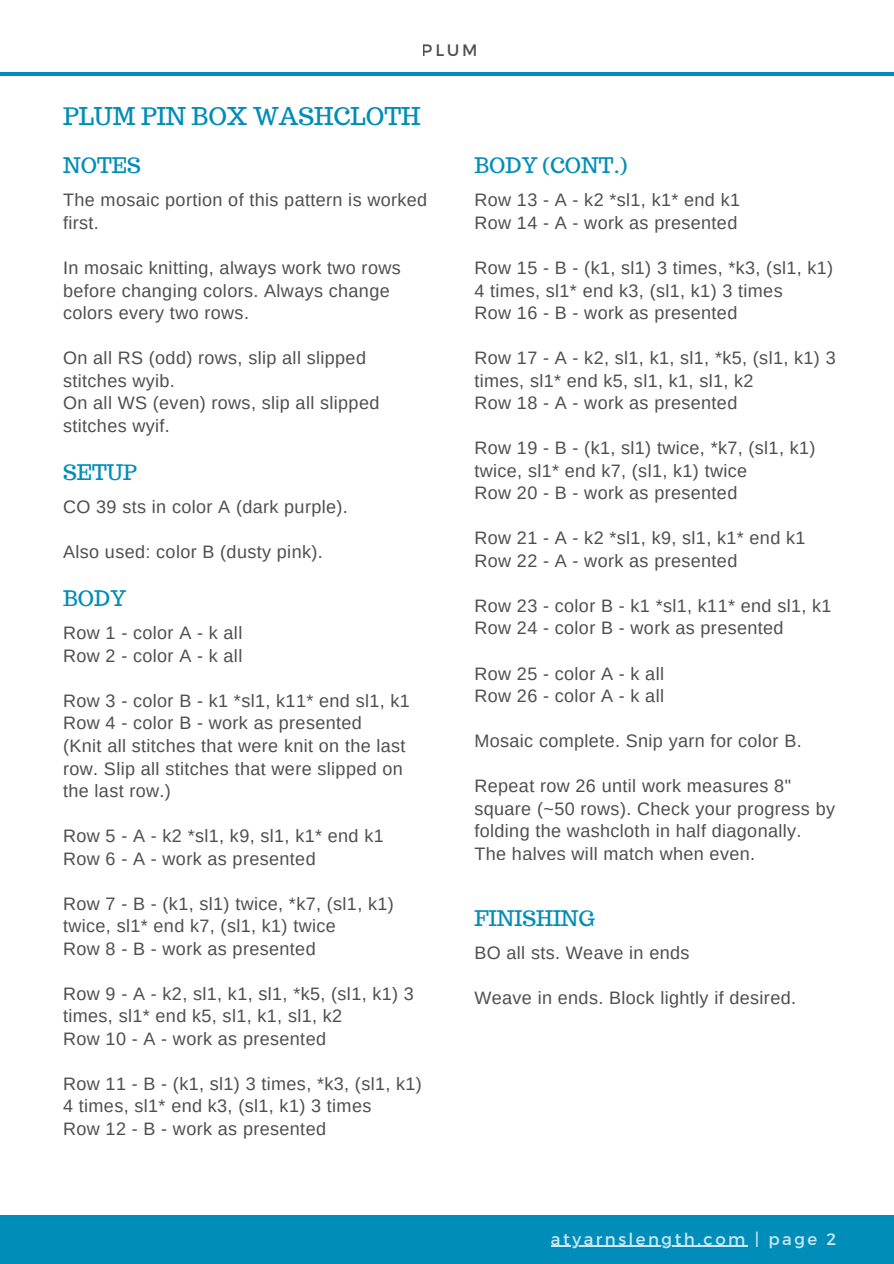
<style>
.page{position:relative;width:894px;height:1264px;background:#fff}
.page>*{position:absolute;margin:0;border:0;box-sizing:border-box;transform-origin:0 0}
.t1{font:24px "Trocchi";color:#008db9}
.t2{font:21px "Trocchi";color:#008db9}
.t3{font:18px/22.5px "Arimo";letter-spacing:.02em;color:#222}
.t4{font:16.5px "Montserrat";letter-spacing:.15em;color:#fff}
.t5{font:16.5px "Montserrat";color:#222}
</style>
<div class="page">
<div style="left:0;top:1215px;width:893px;height:48px;background:#008db9"></div>
<hr style="left:0;top:72px;width:893px;height:4px;background:#008db9">
<hr style="left:551px;top:1245px;width:196px;height:1px;background:#fff">
<p class="t5" style="left:422px;top:40px;width:57px">PLUM</p>
<p class="t1" style="left:63px;top:101px;width:359px">PLUM PIN BOX WASHCLOTH</p>
<p class="t2" style="left:63px;top:151px;width:79px">NOTES</p>
<p class="t3" style="left:63px;top:189px;width:365px">The mosaic portion of this pattern is worked first.</p>
<p class="t3" style="left:63px;top:256px;width:339px">In mosaic knitting, always work two rows before changing colors. Always change colors every two rows.</p>
<p class="t3" style="left:63px;top:346px;width:318px">On all RS (odd) rows, slip all slipped stitches wyib.<br>On all WS (even) rows, slip all slipped stitches wyif.</p>
<p class="t2" style="left:63px;top:458px;width:75px">SETUP</p>
<p class="t3" style="left:63px;top:496px;width:286px">CO 39 sts in color A (dark purple).</p>
<p class="t3" style="left:63px;top:541px;width:261px">Also used: color B (dusty pink).</p>
<p class="t2" style="left:63px;top:584px;width:65px">BODY</p>
<p class="t3" style="left:63px;top:622px;width:181px">Row 1 - color A - k all<br>Row 2 - color A - k all</p>
<p class="t3" style="left:63px;top:689px;width:348px">Row 3 - color B - k1 *sl1, k11* end sl1, k1<br>Row 4 - color B - work as presented<br>(Knit all stitches that were knit on the last row. Slip all stitches that were slipped on the last row.)</p>
<p class="t3" style="left:63px;top:824px;width:322px">Row 5 - A - k2 *sl1, k9, sl1, k1* end k1<br>Row 6 - A - work as presented</p>
<p class="t3" style="left:63px;top:892px;width:332px">Row 7 - B - (k1, sl1) twice, *k7, (sl1, k1) twice, sl1* end k7, (sl1, k1) twice<br>Row 8 - B - work as presented</p>
<p class="t3" style="left:63px;top:982px;width:352px">Row 9 - A - k2, sl1, k1, sl1, *k5, (sl1, k1) 3 times, sl1* end k5, sl1, k1, sl1, k2<br>Row 10 - A - work as presented</p>
<p class="t3" style="left:63px;top:1072px;width:360px">Row 11 - B - (k1, sl1) 3 times, *k3, (sl1, k1)<br>4 times, sl1* end k3, (sl1, k1) 3 times<br>Row 12 - B - work as presented</p>
<p class="t2" style="left:474px;top:151px;width:154px">BODY (CONT.)</p>
<p class="t3" style="left:474px;top:189px;width:267px">Row 13 - A - k2 *sl1, k1* end k1<br>Row 14 - A - work as presented</p>
<p class="t3" style="left:474px;top:256px;width:360px">Row 15 - B - (k1, sl1) 3 times, *k3, (sl1, k1)<br>4 times, sl1* end k3, (sl1, k1) 3 times<br>Row 16 - B - work as presented</p>
<p class="t3" style="left:474px;top:346px;width:362px">Row 17 - A - k2, sl1, k1, sl1, *k5, (sl1, k1) 3 times, sl1* end k5, sl1, k1, sl1, k2<br>Row 18 - A - work as presented</p>
<p class="t3" style="left:474px;top:437px;width:342px">Row 19 - B - (k1, sl1) twice, *k7, (sl1, k1) twice, sl1* end k7, (sl1, k1) twice<br>Row 20 - B - work as presented</p>
<p class="t3" style="left:474px;top:527px;width:332px">Row 21 - A - k2 *sl1, k9, sl1, k1* end k1<br>Row 22 - A - work as presented</p>
<p class="t3" style="left:474px;top:594px;width:358px">Row 23 - color B - k1 *sl1, k11* end sl1, k1<br>Row 24 - color B - work as presented</p>
<p class="t3" style="left:474px;top:662px;width:191px">Row 25 - color A - k all<br>Row 26 - color A - k all</p>
<p class="t3" style="left:474px;top:729px;width:329px">Mosaic complete. Snip yarn for color B.</p>
<p class="t3" style="left:474px;top:774px;width:362px">Repeat row 26 until work measures 8" square (~50 rows). Check your progress by folding the washcloth in half diagonally.<br>The halves will match when even.</p>
<p class="t2" style="left:474px;top:904px;width:122px">FINISHING</p>
<p class="t3" style="left:474px;top:941px;width:216px">BO all sts. Weave in ends</p>
<p class="t3" style="left:474px;top:986px;width:323px">Weave in ends. Block lightly if desired.</p>
<p class="t4" style="left:551px;top:1228px;width:286px">atyarnslength.com | page 2</p>
</div>
